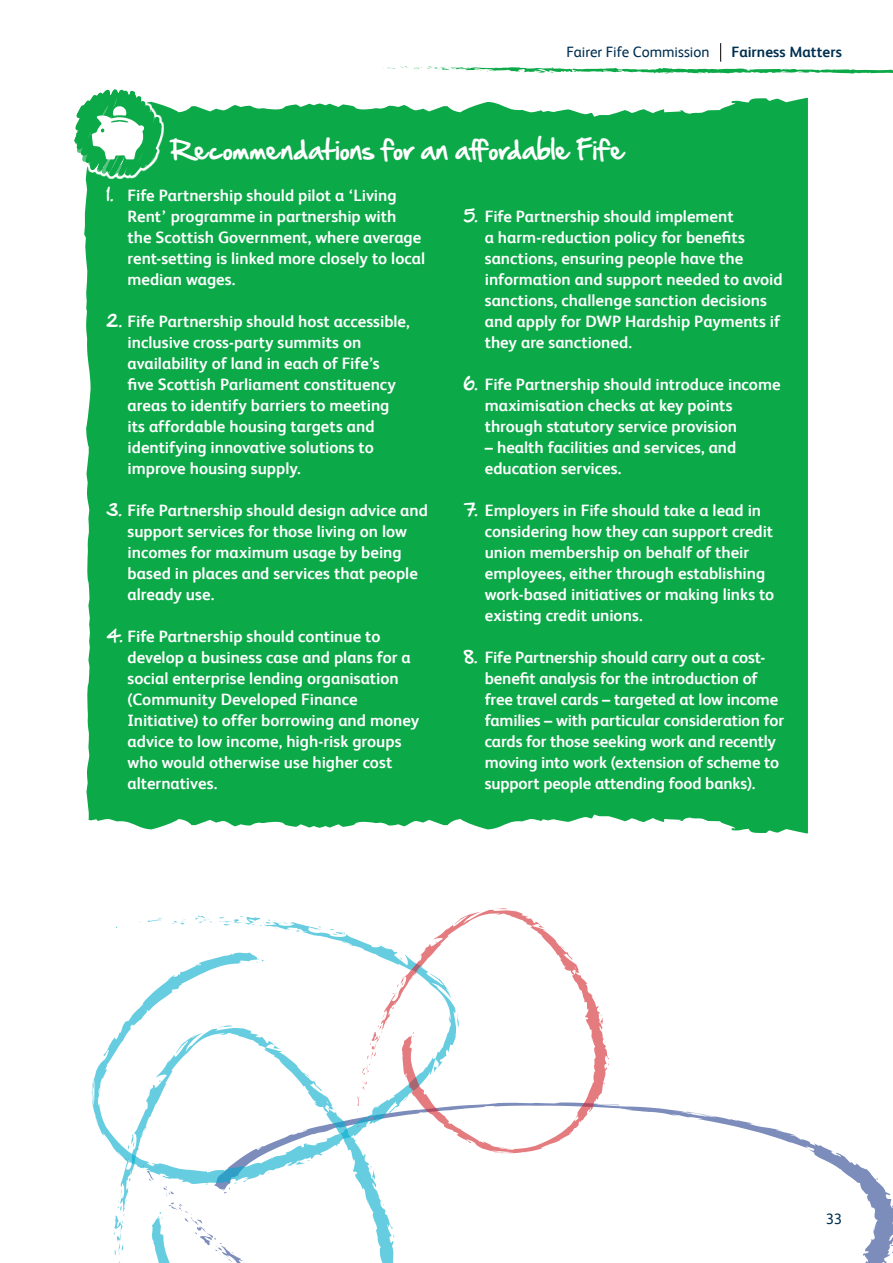
<style>
.page{position:relative;width:893px;height:1263px;background:#fff}
.page>*{position:absolute;margin:0;border:0;box-sizing:border-box;transform-origin:0 0}
.t1{font:24px "Hand Of Sean";letter-spacing:-.01em;color:#fff}
.t2{font:700 16.5px/21px "FS Albert";color:#fff}
.t3{font:15px "FS Albert";color:#002f50}
.t4{font:700 15px "FS Albert";letter-spacing:.005em;color:#002f50}
.s1{font-family:"Hand Of Sean";font-weight:400}
</style>
<div class="page">
<div style="left:84px;top:98px;width:724px;height:735px;background:#0ca948"></div>
<svg style="left:383px;top:43px;width:510px;height:31px"></svg>
<svg style="left:84px;top:98px;width:80px;height:81px"></svg>
<svg style="left:74px;top:89px;width:88px;height:88px"></svg>
<svg style="left:501px;top:1104px;width:392px;height:159px"></svg>
<svg style="left:113px;top:1184px;width:282px;height:79px"></svg>
<svg style="left:91px;top:915px;width:285px;height:269px"></svg>
<svg style="left:357px;top:908px;width:252px;height:245px"></svg>
<p class="t3" style="left:566px;top:44px;width:145px">Fairer Fife Commission</p>
<p class="t4" style="left:731px;top:44px;width:112px">Fairness Matters</p>
<h1 class="t1" style="left:170px;top:128px;width:456px">Recommendations for an affordable Fife</h1>
<p class="t2" style="left:128px;top:185px;width:299px;text-indent:-21px"><span class="s1">1.</span> Fife Partnership should pilot a ‘Living Rent’ programme in partnership with<br>the Scottish Government, where average rent-setting is linked more closely to local median wages.</p>
<p class="t2" style="left:128px;top:311px;width:284px;text-indent:-21px"><span class="s1">2.</span> Fife Partnership should host accessible, inclusive cross-party summits on availability of land in each of Fife’s five Scottish Parliament constituency areas to identify barriers to meeting its affordable housing targets and identifying innovative solutions to improve housing supply.</p>
<p class="t2" style="left:128px;top:500px;width:302px;text-indent:-21px"><span class="s1">3.</span> Fife Partnership should design advice and support services for those living on low incomes for maximum usage by being based in places and services that people already use.</p>
<p class="t2" style="left:128px;top:626px;width:293px;text-indent:-21px"><span class="s1">4.</span> Fife Partnership should continue to develop a business case and plans for a social enterprise lending organisation (Community Developed Finance Initiative) to offer borrowing and money advice to low income, high-risk groups who would otherwise use higher cost alternatives.</p>
<p class="t2" style="left:485px;top:206px;width:299px;text-indent:-21px"><span class="s1">5.</span> Fife Partnership should implement<br>a harm-reduction policy for benefits sanctions, ensuring people have the information and support needed to avoid sanctions, challenge sanction decisions and apply for DWP Hardship Payments if they are sanctioned.</p>
<p class="t2" style="left:485px;top:374px;width:297px;text-indent:-21px"><span class="s1">6.</span> Fife Partnership should introduce income maximisation checks at key points through statutory service provision</p>
<p class="t2" style="left:485px;top:437px;width:253px">– health facilities and services, and education services.</p>
<p class="t2" style="left:485px;top:500px;width:291px;text-indent:-21px"><span class="s1">7.</span> Employers in Fife should take a lead in considering how they can support credit union membership on behalf of their employees, either through establishing work-based initiatives or making links to existing credit unions.</p>
<p class="t2" style="left:485px;top:647px;width:301px;text-indent:-21px"><span class="s1">8.</span> Fife Partnership should carry out a cost&shy;benefit analysis for the introduction of free travel cards – targeted at low income families – with particular consideration for cards for those seeking work and recently moving into work (extension of scheme to support people attending food banks).</p>
<p class="t3" style="left:826px;top:1210px;width:18px">33</p>
</div>
